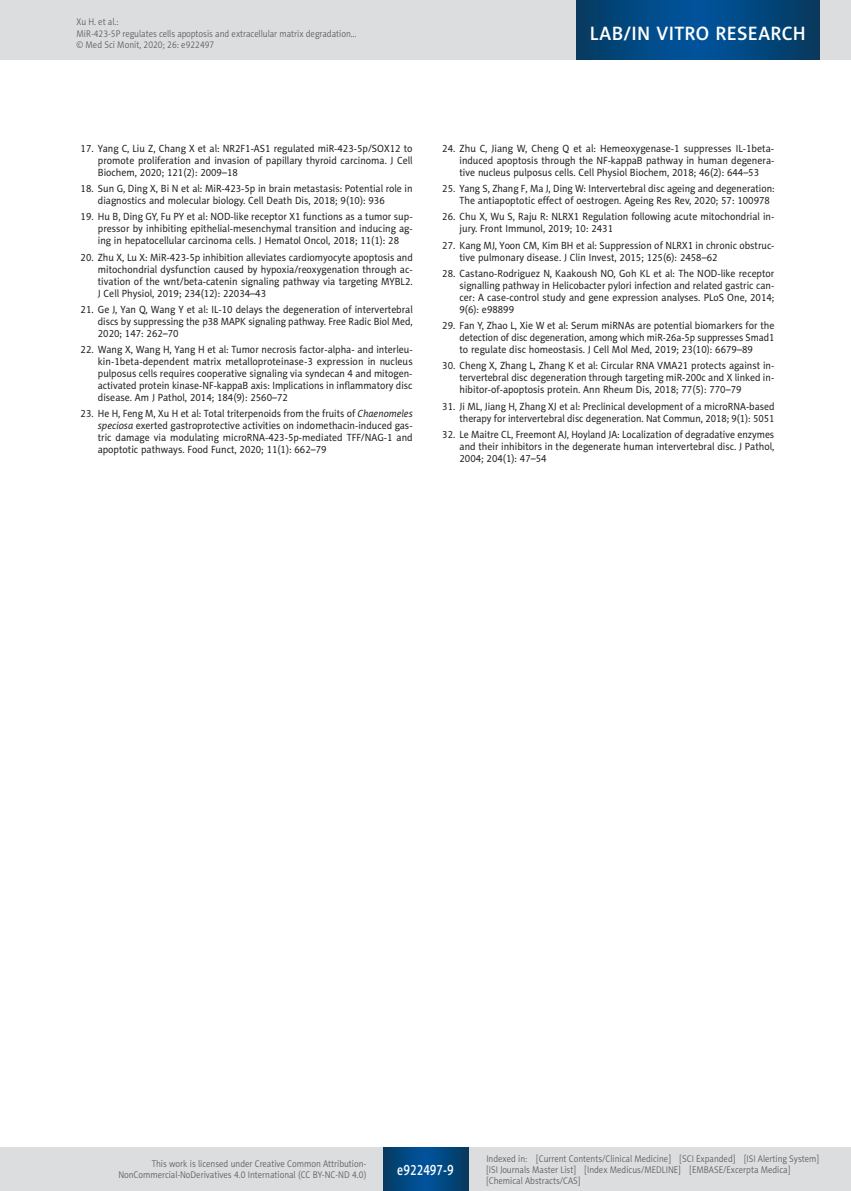
<style>
.page{position:relative;width:851px;height:1191px;background:#fff}
.page>*{position:absolute;margin:0;border:0;box-sizing:border-box;transform-origin:0 0}
.t1{font:19.5px "Naomi Sans EFN Medium";letter-spacing:.015em;color:#fff}
.t2{font:15px "Naomi Sans EFN Medium";color:#fff;scale:.8 1}
.MSM_Referencje_punkt{font:10.5px/12px "Naomi Sans EFN";color:#231f20;text-align:justify;scale:.95 1}
.MSM_Referencje_punkt-2{font:10.5px/12px "Naomi Sans EFN";color:#231f20;text-align:justify;scale:.94 1}
.t3{font:9.75px/11.2px "Naomi Sans EFN Light";color:#57585a;scale:.9 1}
.s1{font-style:italic}
</style>
<div class="page">
<div style="left:0;top:1148px;width:850px;height:43px;background:#dcdddf"></div>
<svg style="left:383px;top:1147px;width:85px;height:43px;background:#02477e"></svg>
<div style="left:0;top:0;width:850px;height:60px;background:#dcdddf"></div>
<svg style="left:576px;top:0;width:243px;height:60px;background:#02477e"></svg>
<p class="t3" style="left:77px;top:16px;width:312px">Xu H. et al.:<br>MiR-423-5P regulates cells apoptosis and extracellular matrix degradation… © Med Sci Monit, 2020; 26: e922497</p>
<h1 class="t1" style="left:589px;top:22px;width:217px">LAB/IN VITRO RESEARCH</h1>
<p class="MSM_Referencje_punkt" style="left:98px;top:142px;width:333px;text-indent:-17px">17. Yang C, Liu Z, Chang X et al: NR2F1-AS1 regulated miR-423-5p/SOX12 to promote proliferation and invasion of papillary thyroid carcinoma. J Cell Biochem, 2020; 121(2): 2009–18</p>
<p class="MSM_Referencje_punkt" style="left:98px;top:183px;width:333px;text-indent:-17px">18. Sun G, Ding X, Bi N et al: MiR-423-5p in brain metastasis: Potential role in diagnostics and molecular biology. Cell Death Dis, 2018; 9(10): 936</p>
<p class="MSM_Referencje_punkt" style="left:98px;top:211px;width:333px;text-indent:-17px">19. Hu B, Ding GY, Fu PY et al: NOD-like receptor X1 functions as a tumor sup&shy;pressor by inhibiting epithelial-mesenchymal transition and inducing ag&shy;ing in hepatocellular carcinoma cells. J Hematol Oncol, 2018; 11(1): 28</p>
<p class="MSM_Referencje_punkt" style="left:98px;top:251px;width:333px;text-indent:-17px">20. Zhu X, Lu X: MiR-423-5p inhibition alleviates cardiomyocyte apoptosis and mitochondrial dysfunction caused by hypoxia/reoxygenation through ac&shy;tivation of the wnt/beta-catenin signaling pathway via targeting MYBL2.<br>J Cell Physiol, 2019; 234(12): 22034–43</p>
<p class="MSM_Referencje_punkt" style="left:98px;top:303px;width:333px;text-indent:-17px">21. Ge J, Yan Q, Wang Y et al: IL-10 delays the degeneration of intervertebral discs by suppressing the p38 MAPK signaling pathway. Free Radic Biol Med, 2020; 147: 262–70</p>
<p class="MSM_Referencje_punkt" style="left:98px;top:344px;width:333px;text-indent:-17px">22. Wang X, Wang H, Yang H et al: Tumor necrosis factor-alpha- and interleu&shy;kin-1beta-dependent matrix metalloproteinase-3 expression in nucleus pulposus cells requires cooperative signaling via syndecan 4 and mitogen&shy;activated protein kinase-NF-kappaB axis: Implications in inflammatory disc disease. Am J Pathol, 2014; 184(9): 2560–72</p>
<p class="MSM_Referencje_punkt-2" style="left:98px;top:408px;width:336px;text-indent:-17px">23. He H, Feng M, Xu H et al: Total triterpenoids from the fruits of <span class="s1">Chaenomeles speciosa</span> exerted gastroprotective activities on indomethacin-induced gas&shy;tric damage via modulating microRNA-423-5p-mediated TFF/NAG-1 and apoptotic pathways. Food Funct, 2020; 11(1): 662–79</p>
<p class="MSM_Referencje_punkt" style="left:459px;top:142px;width:333px;text-indent:-17px">24. Zhu C, Jiang W, Cheng Q et al: Hemeoxygenase-1 suppresses IL-1beta&shy;induced apoptosis through the NF-kappaB pathway in human degenera&shy;tive nucleus pulposus cells. Cell Physiol Biochem, 2018; 46(2): 644–53</p>
<p class="MSM_Referencje_punkt-2" style="left:459px;top:183px;width:336px;text-indent:-17px">25. Yang S, Zhang F, Ma J, Ding W: Intervertebral disc ageing and degeneration:<br>The antiapoptotic effect of oestrogen. Ageing Res Rev, 2020; 57: 100978</p>
<p class="MSM_Referencje_punkt" style="left:459px;top:211px;width:333px;text-indent:-17px">26. Chu X, Wu S, Raju R: NLRX1 Regulation following acute mitochondrial in&shy;jury. Front Immunol, 2019; 10: 2431</p>
<p class="MSM_Referencje_punkt" style="left:459px;top:239px;width:333px;text-indent:-17px">27. Kang MJ, Yoon CM, Kim BH et al: Suppression of NLRX1 in chronic obstruc&shy;tive pulmonary disease. J Clin Invest, 2015; 125(6): 2458–62</p>
<p class="MSM_Referencje_punkt" style="left:459px;top:267px;width:333px;text-indent:-17px">28. Castano-Rodriguez N, Kaakoush NO, Goh KL et al: The NOD-like receptor signalling pathway in Helicobacter pylori infection and related gastric can&shy;cer: A case-control study and gene expression analyses. PLoS One, 2014; 9(6): e98899</p>
<p class="MSM_Referencje_punkt" style="left:459px;top:320px;width:333px;text-indent:-17px">29. Fan Y, Zhao L, Xie W et al: Serum miRNAs are potential biomarkers for the detection of disc degeneration, among which miR-26a-5p suppresses Smad1 to regulate disc homeostasis. J Cell Mol Med, 2019; 23(10): 6679–89</p>
<p class="MSM_Referencje_punkt" style="left:459px;top:360px;width:333px;text-indent:-17px">30. Cheng X, Zhang L, Zhang K et al: Circular RNA VMA21 protects against in&shy;tervertebral disc degeneration through targeting miR-200c and X linked in&shy;hibitor-of-apoptosis protein. Ann Rheum Dis, 2018; 77(5): 770–79</p>
<p class="MSM_Referencje_punkt-2" style="left:442px;top:400px;width:355px;text-align:right">31. Ji ML, Jiang H, Zhang XJ et al: Preclinical development of a microRNA-based therapy for intervertebral disc degeneration. Nat Commun, 2018; 9(1): 5051</p>
<p class="MSM_Referencje_punkt-2" style="left:459px;top:428px;width:336px;text-indent:-17px">32. Le Maitre CL, Freemont AJ, Hoyland JA: Localization of degradative enzymes and their inhibitors in the degenerate human intervertebral disc. J Pathol, 2004; 204(1): 47–54</p>
<p class="t3" style="left:118px;top:1158px;width:277px;text-align:right">This work is licensed under Creative Common Attribution-<br>NonCommercial-NoDerivatives 4.0 International (CC BY-NC-ND 4.0)</p>
<h2 class="t2" style="left:397px;top:1160px;width:72px">e922497-9</h2>
<p class="t3" style="left:486px;top:1152px;width:371px">Indexed in: [Current Contents/Clinical Medicine] [SCI Expanded] [ISI Alerting System] [ISI Journals Master List] [Index Medicus/MEDLINE] [EMBASE/Excerpta Medica] [Chemical Abstracts/CAS]</p>
</div>
